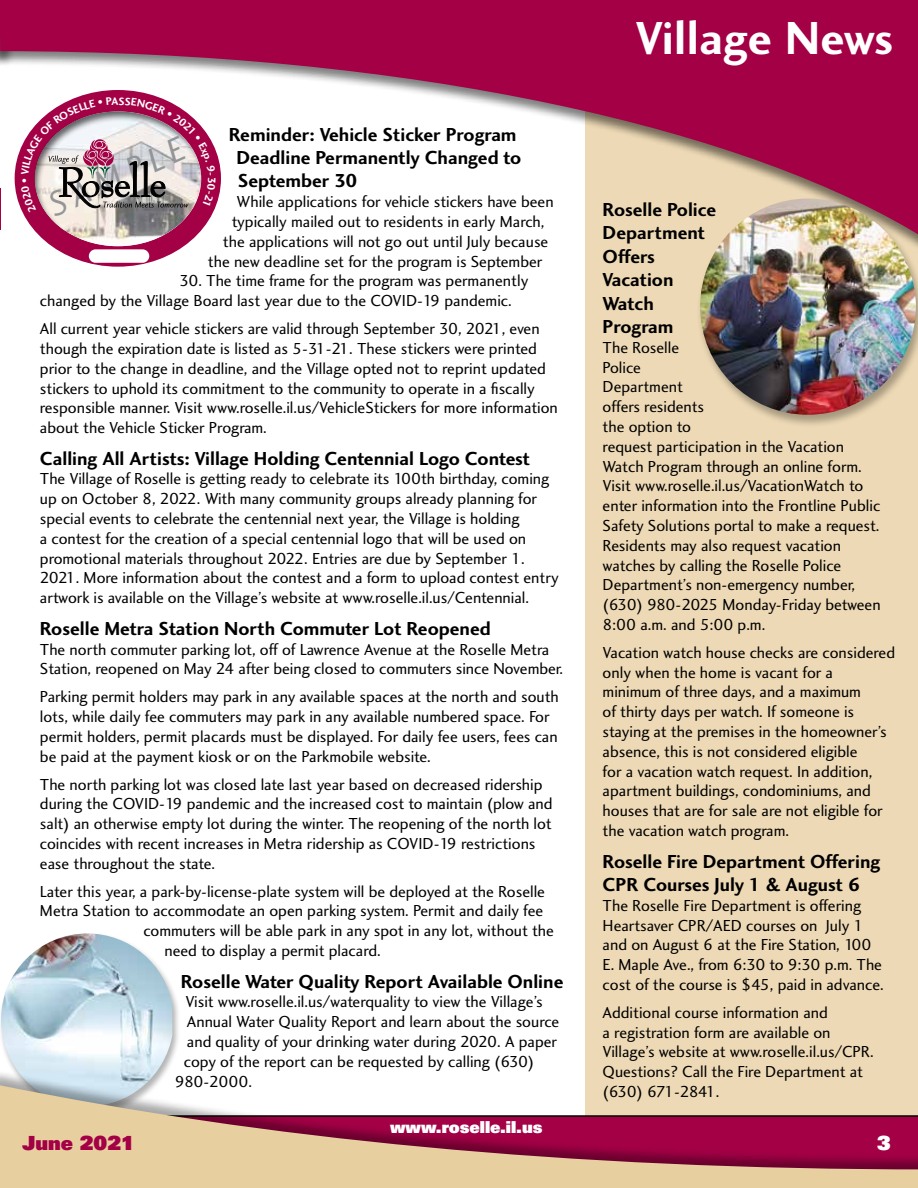
<style>
.page{position:relative;width:918px;height:1188px;background:#fff}
.page>*{position:absolute;margin:0;border:0;box-sizing:border-box;transform-origin:0 0}
.t1{font:48px "Charlotte Sans Bold Plain";letter-spacing:.01em;color:#fff}
.t2{font:35.4px "Charlotte Sans Book Italic Plain";color:#939598}
.t3{font:19.5px/23.4px "Charlotte Sans Bold Plain";color:#000}
.t4{font:900 19.5px "Univers";color:#a30046}
.t5{font:900 19.5px "Univers";color:#fff}
.t6{font:16.5px/19.8px "Charlotte Sans Book Plain";color:#000}
.t7{font:900 16.5px "Univers";color:#fff}
</style>
<div class="page">
<div style="left:0;top:933px;width:181px;height:184px;background:#000;opacity:.3"></div>
<img style="left:1px;top:933px;width:171px;height:137px">
<div style="left:585px;top:43px;width:333px;height:1086px;background:#edd9b5"></div>
<div style="left:0;top:0;width:918px;height:256px;background:#000;opacity:.5"></div>
<svg style="left:0;top:0;width:918px;height:242px;fill:#a30046"></svg>
<div style="left:0;top:1070px;width:918px;height:118px;background:#000;opacity:.35"></div>
<svg style="left:0;top:1085px;width:918px;height:103px"></svg>
<div style="left:15px;top:90px;width:206px;height:177px;background:#a30046;border-radius:50%"></div>
<div style="left:89px;top:249px;width:60px;height:14px;background:#fff;border-radius:7px"></div>
<div style="left:33px;top:109px;width:169px;height:138px;background:#000;opacity:.6"></div>
<div style="left:696px;top:197px;width:222px;height:231px;background:#000;opacity:.3"></div>
<img style="left:700px;top:199px;width:216px;height:216px;border-radius:108px">
<svg style="left:21px;top:97px;width:195px;height:116px"></svg>
<p class="t3" style="left:236px;top:122px;width:286px;text-indent:-8px">Reminder: Vehicle Sticker Program<br>Deadline Permanently Changed to<br>September 30</p>
<p class="t6" style="left:236px;top:192px;width:319px">While applications for vehicle stickers have been</p>
<p class="t6" style="left:232px;top:211px;width:314px">typically mailed out to residents in early March,</p>
<p class="t6" style="left:223px;top:231px;width:327px">the applications will not go out until July because</p>
<p class="t6" style="left:208px;top:251px;width:336px">the new deadline set for the program is September</p>
<p class="t6" style="left:40px;top:271px;width:490px;text-indent:140px">30. The time frame for the program was permanently changed by the Village Board last year due to the COVID-19 pandemic.</p>
<p class="t6" style="left:40px;top:319px;width:519px">All current year vehicle stickers are valid through September 30, 2021, even though the expiration date is listed as 5-31-21. These stickers were printed prior to the change in deadline, and the Village opted not to reprint updated stickers to uphold its commitment to the community to operate in a fiscally responsible manner. Visit www.roselle.il.us/VehicleStickers for more information about the Vehicle Sticker Program.</p>
<p class="t3" style="left:40px;top:446px;width:492px">Calling All Artists: Village Holding Centennial Logo Contest</p>
<p class="t6" style="left:40px;top:469px;width:520px">The Village of Roselle is getting ready to celebrate its 100th birthday, coming up on October 8, 2022. With many community groups already planning for special events to celebrate the centennial next year, the Village is holding<br>a contest for the creation of a special centennial logo that will be used on promotional materials throughout 2022. Entries are due by September 1.<br>2021. More information about the contest and a form to upload contest entry artwork is available on the Village’s website at www.roselle.il.us/Centennial.</p>
<p class="t3" style="left:40px;top:616px;width:452px">Roselle Metra Station North Commuter Lot Reopened</p>
<p class="t6" style="left:40px;top:639px;width:525px">The north commuter parking lot, off of Lawrence Avenue at the Roselle Metra<br>Station, reopened on May 24 after being closed to commuters since November.</p>
<p class="t6" style="left:40px;top:687px;width:521px">Parking permit holders may park in any available spaces at the north and south lots, while daily fee commuters may park in any available numbered space. For permit holders, permit placards must be displayed. For daily fee users, fees can be paid at the payment kiosk or on the Parkmobile website.</p>
<p class="t6" style="left:40px;top:774px;width:514px">The north parking lot was closed late last year based on decreased ridership during the COVID-19 pandemic and the increased cost to maintain (plow and salt) an otherwise empty lot during the winter. The reopening of the north lot coincides with recent increases in Metra ridership as COVID-19 restrictions ease throughout the state.</p>
<p class="t6" style="left:40px;top:881px;width:507px">Later this year, a park-by-license-plate system will be deployed at the Roselle</p>
<p class="t6" style="left:40px;top:901px;width:505px">Metra Station to accommodate an open parking system. Permit and daily fee</p>
<p class="t6" style="left:143px;top:921px;width:412px">commuters will be able park in any spot in any lot, without the</p>
<p class="t6" style="left:164px;top:940px;width:218px">need to display a permit placard.</p>
<p class="t3" style="left:181px;top:969px;width:384px">Roselle Water Quality Report Available Online</p>
<p class="t6" style="left:185px;top:992px;width:359px">Visit www.roselle.il.us/waterquality to view the Village’s</p>
<p class="t6" style="left:187px;top:1012px;width:374px">Annual Water Quality Report and learn about the source</p>
<p class="t6" style="left:187px;top:1031px;width:372px">and quality of your drinking water during 2020. A paper</p>
<p class="t6" style="left:184px;top:1051px;width:352px">copy of the report can be requested by calling (630)</p>
<p class="t6" style="left:175px;top:1071px;width:79px">980-2000.</p>
<h2 class="t2" style="left:41px;top:187px;width:148px;rotate:-24deg">SAMPLE</h2>
<p class="t4" style="left:22px;top:1130px;width:114px">June 2021</p>
<p class="t7" style="left:390px;top:1116px;width:154px">www.roselle.il.us</p>
<h1 class="t1" style="left:636px;top:9px;width:259px">Village News</h1>
<p class="t3" style="left:603px;top:197px;width:115px">Roselle Police<br>Department<br>Offers<br>Vacation<br>Watch<br>Program</p>
<p class="t6" style="left:603px;top:337px;width:280px">The Roselle<br>Police<br>Department<br>offers residents<br>the option to<br>request participation in the Vacation<br>Watch Program through an online form.<br>Visit www.roselle.il.us/VacationWatch to enter information into the Frontline Public<br>Safety Solutions portal to make a request.<br>Residents may also request vacation watches by calling the Roselle Police<br>Department’s non-emergency number, (630) 980-2025 Monday-Friday between<br>8:00 a.m. and 5:00 p.m.</p>
<p class="t6" style="left:603px;top:642px;width:294px">Vacation watch house checks are considered only when the home is vacant for a minimum of three days, and a maximum<br>of thirty days per watch. If someone is staying at the premises in the homeowner’s absence, this is not considered eligible<br>for a vacation watch request. In addition, apartment buildings, condominiums, and houses that are for sale are not eligible for the vacation watch program.</p>
<p class="t3" style="left:603px;top:849px;width:279px">Roselle Fire Department Offering<br>CPR Courses July 1 &amp; August 6</p>
<p class="t6" style="left:603px;top:895px;width:283px">The Roselle Fire Department is offering Heartsaver CPR/AED courses on July 1 and on August 6 at the Fire Station, 100<br>E. Maple Ave., from 6:30 to 9:30 p.m. The cost of the course is $45, paid in advance.</p>
<p class="t6" style="left:603px;top:1002px;width:273px">Additional course information and<br>a registration form are available on Village’s website at www.roselle.il.us/CPR.<br>Questions? Call the Fire Department at (630) 671-2841.</p>
<p class="t5" style="left:877px;top:1130px;width:15px">3</p>
</div>
